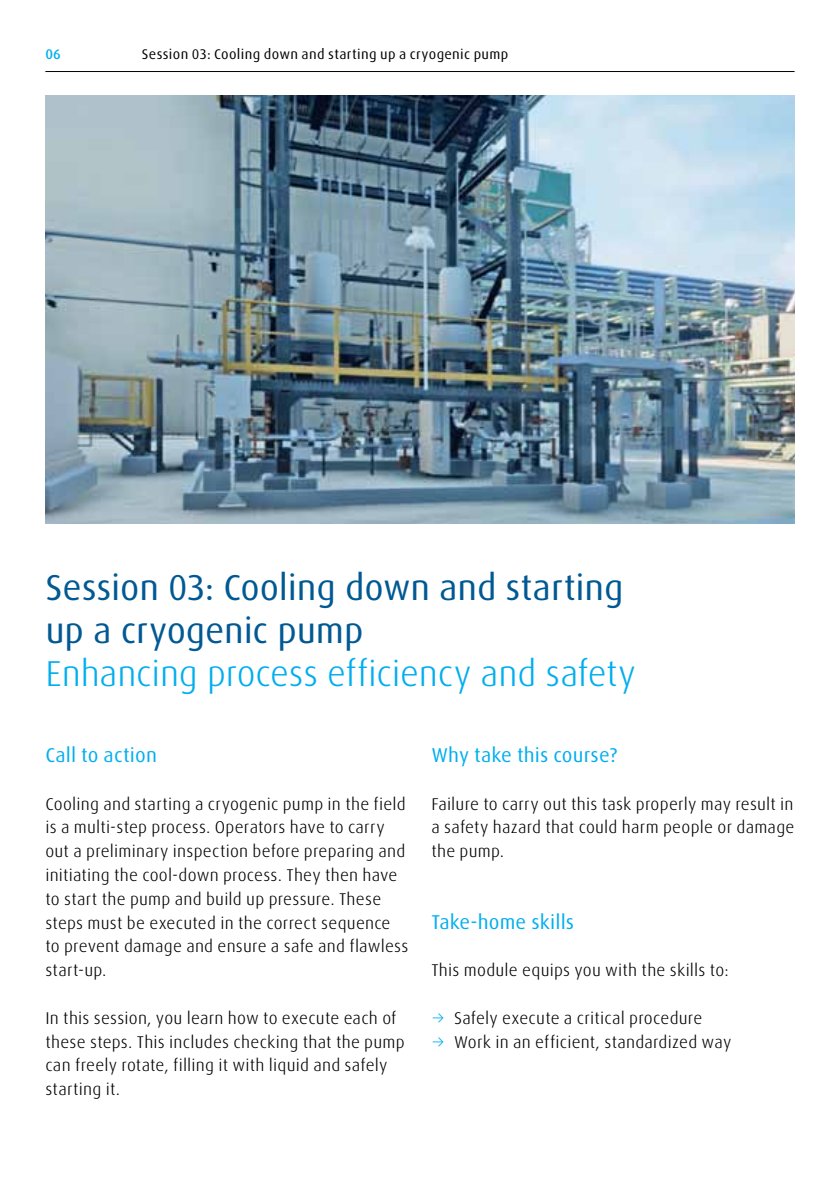
<style>
.page{position:relative;width:840px;height:1191px;background:#fff}
.page>*{position:absolute;margin:0;border:0;box-sizing:border-box;transform-origin:0 0}
.t1{font:36px/43.2px "Linde Dax Global";letter-spacing:-.005em;color:#005993}
.t2{font:300 36px "Linde Dax Global";letter-spacing:-.01em;color:#00aeef}
.t3{font:20px "Linde Dax Global";letter-spacing:.005em;color:#00aeef}
.t4{font:300 17px/23.8px "Linde Dax Global";letter-spacing:.01em;color:#000}
.t5{font:14px "Linde Dax Global";letter-spacing:.02em;color:#000}
.t6{font:500 14px "Linde Dax Global";color:#00aeef}
.s1{color:#00aeef}
</style>
<div class="page">
<hr style="left:45px;top:71px;width:749px;height:1px;background:#000">
<img style="left:45px;top:95px;width:749px;height:429px">
<p class="t6" style="left:45px;top:46px;width:17px">06</p>
<p class="t5" style="left:142px;top:46px;width:368px">Session 03: Cooling down and starting up a cryogenic pump</p>
<h1 class="t1" style="left:45px;top:565px;width:579px">Session 03: Cooling down and starting up a cryogenic pump</h1>
<h1 class="t2" style="left:45px;top:652px;width:591px">Enhancing process efficiency and safety</h1>
<p class="t3" style="left:45px;top:743px;width:113px">Call to action</p>
<p class="t4" style="left:45px;top:791px;width:364px">Cooling and starting a cryogenic pump in the field is a multi-step process. Operators have to carry out a preliminary inspection before preparing and initiating the cool-down process. They then have to start the pump and build up pressure. These steps must be executed in the correct sequence to prevent damage and ensure a safe and flawless start-up.</p>
<p class="t4" style="left:45px;top:1006px;width:361px">In this session, you learn how to execute each of these steps. This includes checking that the pump can freely rotate, filling it with liquid and safely starting it.</p>
<p class="t3" style="left:431px;top:743px;width:187px">Why take this course?</p>
<p class="t4" style="left:431px;top:791px;width:364px;text-align:justify">Failure to carry out this task properly may result in a safety hazard that could harm people or damage the pump.</p>
<p class="t3" style="left:431px;top:910px;width:144px">Take-home skills</p>
<p class="t4" style="left:431px;top:958px;width:299px">This module equips you with the skills to:</p>
<p class="t4" style="left:431px;top:1006px;width:272px"><span class="s1">→</span> Safely execute a critical procedure</p>
<p class="t4" style="left:431px;top:1029px;width:301px"><span class="s1">→</span> Work in an efficient, standardized way</p>
</div>
